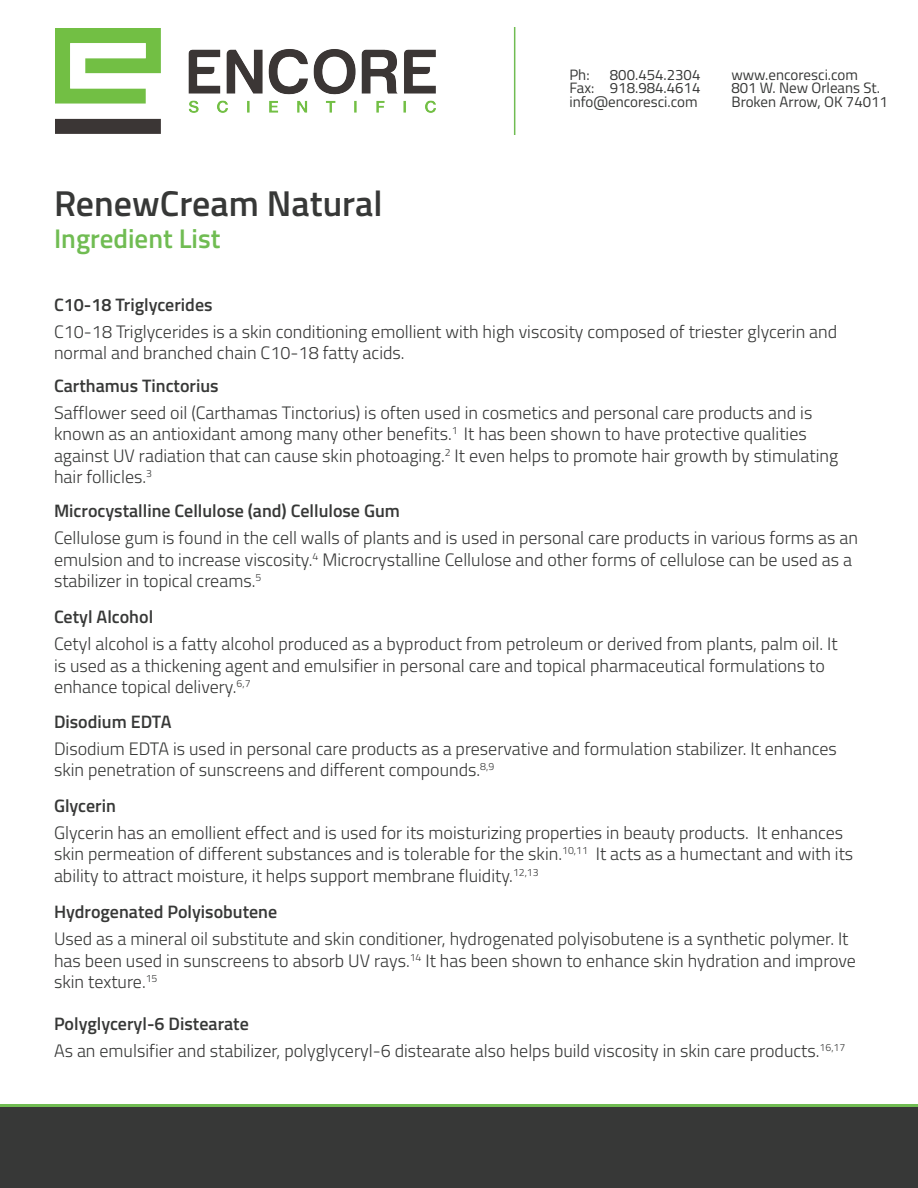
<style>
.page{position:relative;width:918px;height:1188px;background:#fff}
.page>*{position:absolute;margin:0;border:0;box-sizing:border-box;transform-origin:0 0}
.t1{font:600 36px "Titillium";color:#373837}
.t2{font:600 27px "Titillium";color:#70bc52}
.t3{font:300 18px/21.6px "Titillium";color:#373837}
.t4{font:600 18px "Titillium";color:#373837}
.t5{font:15px/13.5px "Titillium";color:#373837}
</style>
<div class="page">
<img style="left:55px;top:29px;width:381px;height:104px">
<hr style="left:514px;top:27px;width:1px;height:108px;background:#70bc52">
<div style="left:0;top:1107px;width:918px;height:81px;background:#373837"></div>
<hr style="left:0;top:1104px;width:918px;height:3px;background:#70bc52">
<p class="t1" style="left:54px;top:176px;width:330px">RenewCream Natural</p>
<p class="t2" style="left:54px;top:219px;width:168px">Ingredient List</p>
<p class="t4" style="left:54px;top:291px;width:160px">C10-18 Triglycerides</p>
<p class="t5" style="left:569px;top:67px;width:130px">Ph:<br>Fax: info@encoresci.com</p>
<p class="t5" style="left:731px;top:67px;width:158px">www.encoresci.com<br>801 W. New Orleans St.<br>Broken Arrow, OK 74011</p>
<p class="t5" style="left:610px;top:67px;width:92px">800.454.2304</p>
<p class="t5" style="left:610px;top:81px;width:92px">918.984.4614</p>
<p class="t3" style="left:54px;top:320px;width:785px">C10-18 Triglycerides is a skin conditioning emollient with high viscosity composed of triester glycerin and normal and branched chain C10-18 fatty acids.</p>
<p class="t4" style="left:54px;top:372px;width:166px">Carthamus Tinctorius</p>
<p class="t3" style="left:54px;top:401px;width:786px">Safflower seed oil (Carthamas Tinctorius) is often used in cosmetics and personal care products and is known as an antioxidant among many other benefits.<sup>1</sup> It has been shown to have protective qualities against UV radiation that can cause skin photoaging.<sup>2</sup> It even helps to promote hair growth by stimulating hair follicles.<sup>3</sup></p>
<p class="t4" style="left:54px;top:497px;width:347px">Microcystalline Cellulose (and) Cellulose Gum</p>
<p class="t3" style="left:54px;top:526px;width:806px">Cellulose gum is found in the cell walls of plants and is used in personal care products in various forms as an emulsion and to increase viscosity.<sup>4</sup> Microcrystalline Cellulose and other forms of cellulose can be used as a stabilizer in topical creams.<sup>5</sup></p>
<p class="t4" style="left:54px;top:603px;width:101px">Cetyl Alcohol</p>
<p class="t3" style="left:54px;top:632px;width:785px">Cetyl alcohol is a fatty alcohol produced as a byproduct from petroleum or derived from plants, palm oil. It is used as a thickening agent and emulsifier in personal care and topical pharmaceutical formulations to enhance topical delivery.<sup>6,7</sup></p>
<p class="t4" style="left:54px;top:708px;width:119px">Disodium EDTA</p>
<p class="t3" style="left:54px;top:737px;width:784px">Disodium EDTA is used in personal care products as a preservative and formulation stabilizer. It enhances skin penetration of sunscreens and different compounds.<sup>8,9</sup></p>
<p class="t4" style="left:54px;top:792px;width:63px">Glycerin</p>
<p class="t3" style="left:54px;top:821px;width:801px">Glycerin has an emollient effect and is used for its moisturizing properties in beauty products. It enhances skin permeation of different substances and is tolerable for the skin.<sup>10,11</sup> It acts as a humectant and with its ability to attract moisture, it helps support membrane fluidity.<sup>12,13</sup></p>
<p class="t4" style="left:54px;top:898px;width:225px">Hydrogenated Polyisobutene</p>
<p class="t3" style="left:54px;top:927px;width:804px">Used as a mineral oil substitute and skin conditioner, hydrogenated polyisobutene is a synthetic polymer. It has been used in sunscreens to absorb UV rays.<sup>14</sup> It has been shown to enhance skin hydration and improve skin texture.<sup>15</sup></p>
<p class="t4" style="left:54px;top:1010px;width:196px">Polyglyceryl-6 Distearate</p>
<p class="t3" style="left:54px;top:1039px;width:793px">As an emulsifier and stabilizer, polyglyceryl-6 distearate also helps build viscosity in skin care products.<sup>16,17</sup></p>
</div>
